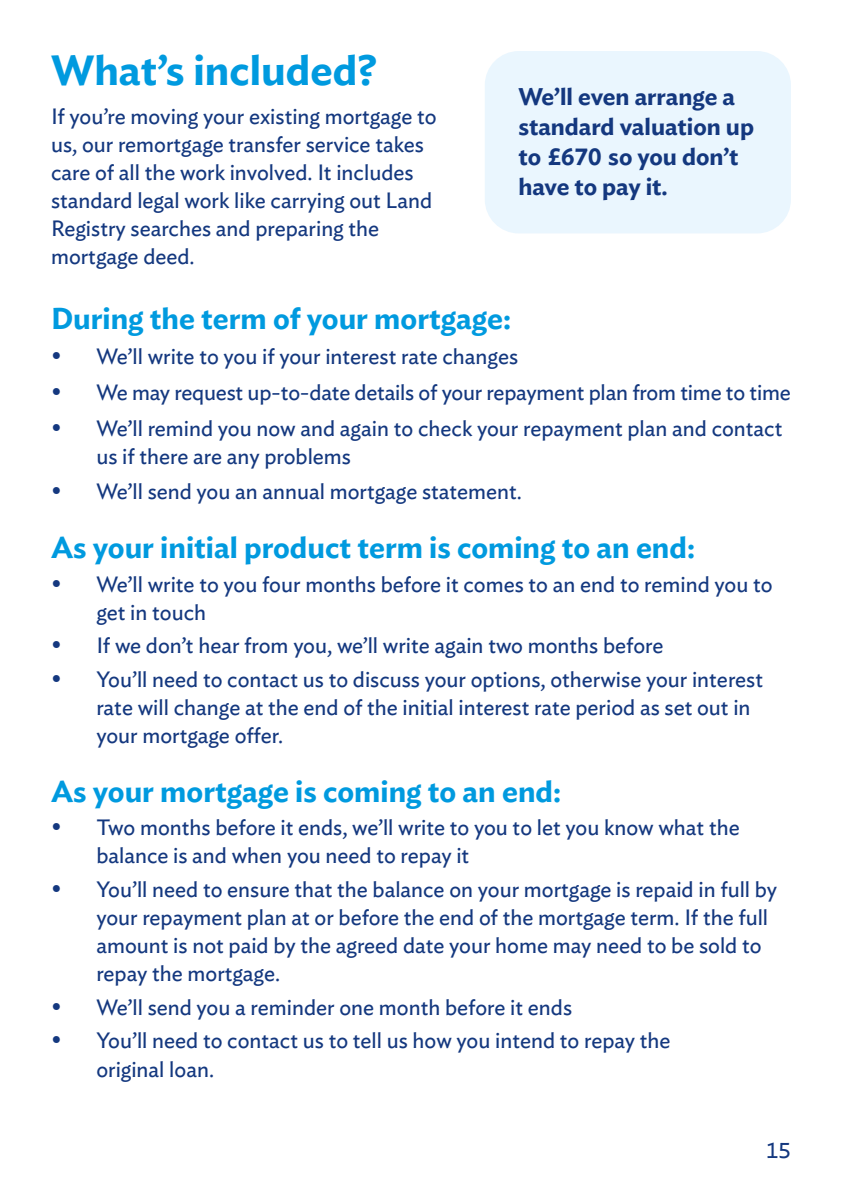
<style>
.page{position:relative;width:842px;height:1191px;background:#fff}
.page>*{position:absolute;margin:0;border:0;box-sizing:border-box;transform-origin:0 0}
.t1{font:600 42px "Ideal Sans";color:#009adf}
.t2{font:600 30px "Ideal Sans";color:#009adf}
.t3{font:600 24px/30px "Ideal Sans";color:#14387f}
.t4{font:22px/28px "Ideal Sans";color:#14387f}
.s1{font-size:24px}
</style>
<div class="page">
<div style="left:485px;top:51px;width:306px;height:182px;background:#eaf6fe;border-radius:34px"></div>
<h1 class="t1" style="left:51px;top:37px;width:328px">What’s included?</h1>
<p class="t4" style="left:51px;top:101px;width:387px">If you’re moving your existing mortgage to us, our remortgage transfer service takes care of all the work involved. It includes standard legal work like carrying out Land Registry searches and preparing the mortgage deed.</p>
<h2 class="t2" style="left:51px;top:294px;width:461px">During the term of your mortgage:</h2>
<p class="t4" style="left:51px;top:341px;width:469px"><span class="s1">•</span> We’ll write to you if your interest rate changes</p>
<p class="t4" style="left:51px;top:376px;width:741px"><span class="s1">•</span> We may request up-to-date details of your repayment plan from time to time</p>
<p class="t4" style="left:96px;top:412px;width:688px;text-indent:-45px"><span class="s1">•</span> We’ll remind you now and again to check your repayment plan and contact us if there are any problems</p>
<p class="t4" style="left:51px;top:476px;width:472px"><span class="s1">•</span> We’ll send you an annual mortgage statement.</p>
<h2 class="t2" style="left:51px;top:524px;width:646px">As your initial product term is coming to an end:</h2>
<p class="t4" style="left:96px;top:568px;width:678px;text-indent:-45px"><span class="s1">•</span> We’ll write to you four months before it comes to an end to remind you to get in touch</p>
<p class="t4" style="left:51px;top:630px;width:614px"><span class="s1">•</span> If we don’t hear from you, we’ll write again two months before</p>
<p class="t4" style="left:96px;top:663px;width:668px;text-indent:-45px"><span class="s1">•</span> You’ll need to contact us to discuss your options, otherwise your interest rate will change at the end of the initial interest rate period as set out in your mortgage offer.</p>
<h2 class="t2" style="left:51px;top:767px;width:512px">As your mortgage is coming to an end:</h2>
<p class="t4" style="left:96px;top:812px;width:645px;text-indent:-45px"><span class="s1">•</span> Two months before it ends, we’ll write to you to let you know what the balance is and when you need to repay it</p>
<p class="t4" style="left:96px;top:873px;width:682px;text-indent:-45px"><span class="s1">•</span> You’ll need to ensure that the balance on your mortgage is repaid in full by your repayment plan at or before the end of the mortgage term. If the full amount is not paid by the agreed date your home may need to be sold to repay the mortgage.</p>
<p class="t4" style="left:51px;top:991px;width:523px"><span class="s1">•</span> We’ll send you a reminder one month before it ends</p>
<p class="t4" style="left:96px;top:1025px;width:576px;text-indent:-45px"><span class="s1">•</span> You’ll need to contact us to tell us how you intend to repay the original loan.</p>
<p class="t3" style="left:518px;top:80px;width:237px">We’ll even arrange a standard valuation up to £670 so you don’t have to pay it.</p>
<p class="t4" style="left:766px;top:1134px;width:26px">15</p>
</div>
